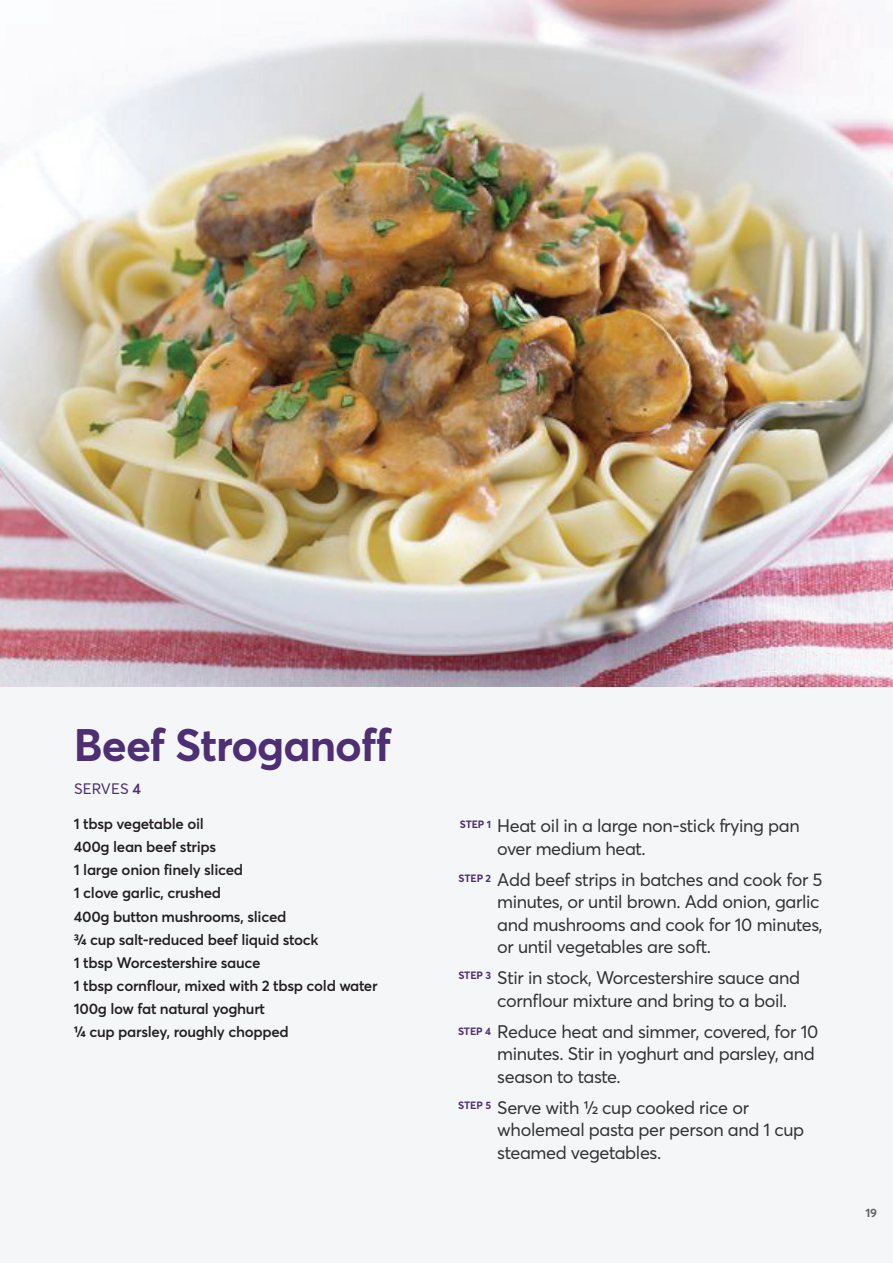
<style>
.page{position:relative;width:893px;height:1263px;background:#fff}
.page>*{position:absolute;margin:0;border:0;box-sizing:border-box;transform-origin:0 0}
.t1{font:700 45px "Averta";letter-spacing:-.02em;color:#4e2f73}
.t2{font:18px/22.5px "Averta";letter-spacing:-.02em;color:#313232}
.t3{font:600 15px/23.1px "Averta";letter-spacing:-.02em;color:#231f20}
.t4{font:15px "Averta";letter-spacing:.005em;color:#4e2f73}
.t5{font:700 12px "Averta";color:#313232}
.t6{font:700 10.5px "Averta";letter-spacing:-.01em;color:#4e2f73}
.s1{font-weight:600}
</style>
<div class="page">
<div style="left:0;top:659px;width:893px;height:604px;background:#f4f6f8"></div>
<img style="left:0;top:0;width:893px;height:687px">
<h1 class="t1" style="left:74px;top:713px;width:319px">Beef Stroganoff</h1>
<p class="t4" style="left:74px;top:779px;width:68px">SERVES <span class="s1">4</span></p>
<p class="t3" style="left:74px;top:811px;width:305px">1 tbsp vegetable oil<br>400g lean beef strips<br>1 large onion finely sliced<br>1 clove garlic, crushed<br>400g button mushrooms, sliced<br>¾ cup salt-reduced beef liquid stock<br>1 tbsp Worcestershire sauce<br>1 tbsp cornflour, mixed with 2 tbsp cold water<br>100g low fat natural yoghurt<br>¼ cup parsley, roughly chopped</p>
<p class="t2" style="left:497px;top:814px;width:304px">Heat oil in a large non-stick frying pan over medium heat.</p>
<p class="t6" style="left:460px;top:817px;width:33px">STEP 1</p>
<p class="t2" style="left:497px;top:867px;width:327px">Add beef strips in batches and cook for 5 minutes, or until brown. Add onion, garlic and mushrooms and cook for 10 minutes, or until vegetables are soft.</p>
<p class="t2" style="left:497px;top:966px;width:304px">Stir in stock, Worcestershire sauce and cornflour mixture and bring to a boil.</p>
<p class="t2" style="left:497px;top:1019px;width:323px">Reduce heat and simmer, covered, for 10 minutes. Stir in yoghurt and parsley, and season to taste.</p>
<p class="t2" style="left:497px;top:1095px;width:309px">Serve with ½ cup cooked rice or wholemeal pasta per person and 1 cup steamed vegetables.</p>
<p class="t6" style="left:458px;top:871px;width:34px">STEP 2</p>
<p class="t6" style="left:458px;top:968px;width:34px">STEP 3</p>
<p class="t6" style="left:458px;top:1024px;width:35px">STEP 4</p>
<p class="t6" style="left:458px;top:1098px;width:34px">STEP 5</p>
<p class="t5" style="left:865px;top:1204px;width:13px">19</p>
</div>
